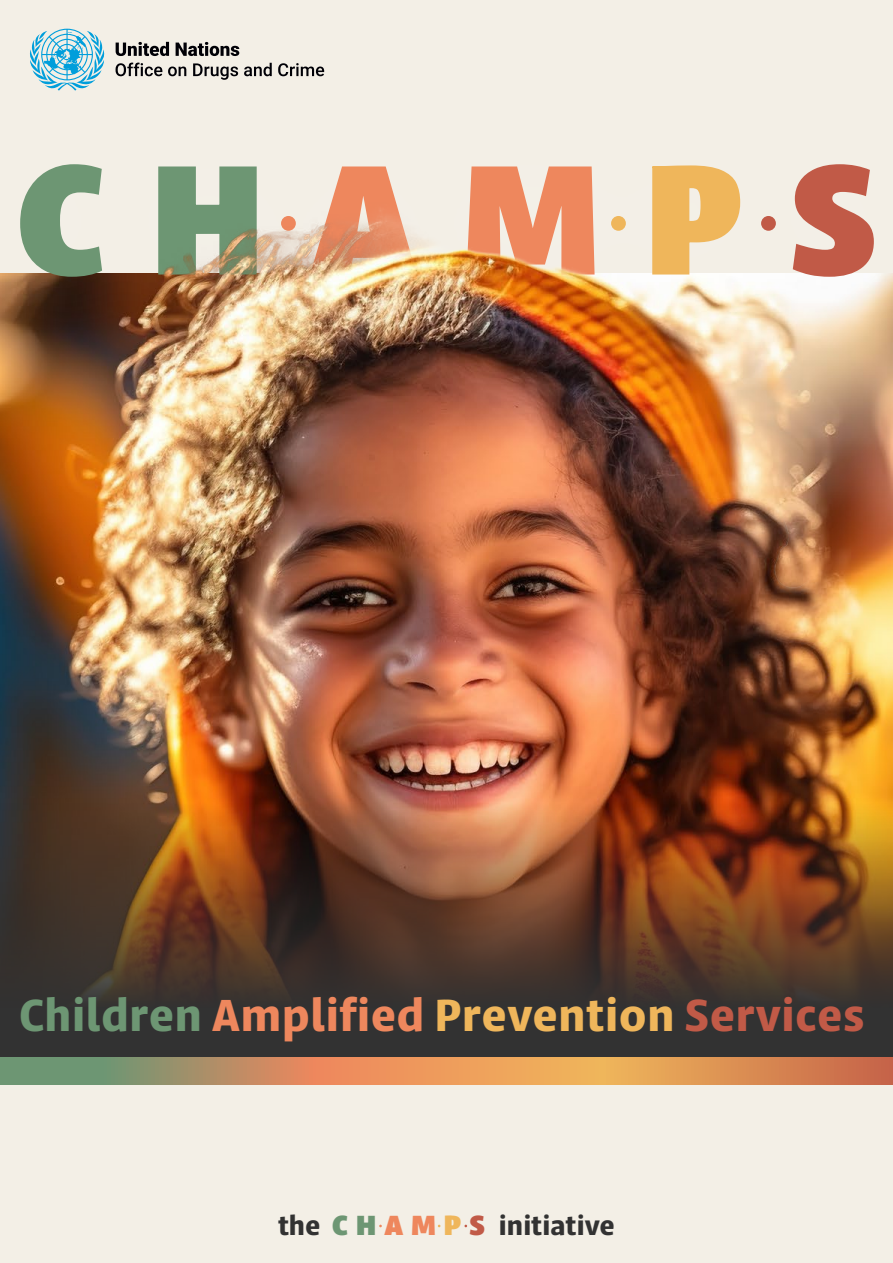
<style>
.page{position:relative;width:893px;height:1263px;background:#f3efe6}
.page>*{position:absolute;margin:0;border:0;box-sizing:border-box;transform-origin:0 0}
.t1{font:171.75px "Jali Latin Variable";color:#6d9673}
.t2{font:49.35px "Jali Latin Variable";letter-spacing:.01em;color:#efb65b}
.t3{font:29.7px "Jali Latin Variable";color:#323232}
.s1{color:#ee875d}
.s2{color:#efb65b}
.s3{color:#c15a47}
.s4{color:#6d9673}
.s5{font-size:30.45px;color:#6d9673}
.s6{font-size:30.45px;color:#ee875d}
.s7{font-size:30.45px;color:#efb65b}
.s8{font-size:30.45px;color:#c15a47}
</style>
<div class="page">
<img style="left:0;top:216px;width:893px;height:581px">
<img style="left:0;top:797px;width:893px;height:260px">
<svg style="left:30px;top:29px;width:75px;height:62px"></svg>
<svg style="left:116px;top:42px;width:53px;height:14px"></svg>
<svg style="left:176px;top:42px;width:63px;height:14px"></svg>
<svg style="left:116px;top:63px;width:46px;height:13px"></svg>
<svg style="left:168px;top:67px;width:18px;height:9px"></svg>
<svg style="left:193px;top:63px;width:45px;height:17px"></svg>
<svg style="left:244px;top:63px;width:28px;height:13px"></svg>
<svg style="left:278px;top:63px;width:46px;height:13px"></svg>
<svg style="left:0;top:1057px;width:893px;height:28px;background:#c9935e"></svg>
<h1 class="t1" style="left:17px;top:101px;width:861px">C H <span class="s1">A M</span> <span class="s2">P</span> <span class="s3">S</span></h1>
<p class="t2" style="left:19px;top:981px;width:847px"><span class="s4">Children</span> <span class="s1">Amplified</span> Prevention <span class="s3">Services</span></p>
<p class="t3" style="left:278px;top:1205px;width:338px">the <span class="s5">C H</span> <span class="s6">A M</span> <span class="s7">P</span> <span class="s8">S</span> initiative</p>
</div>
